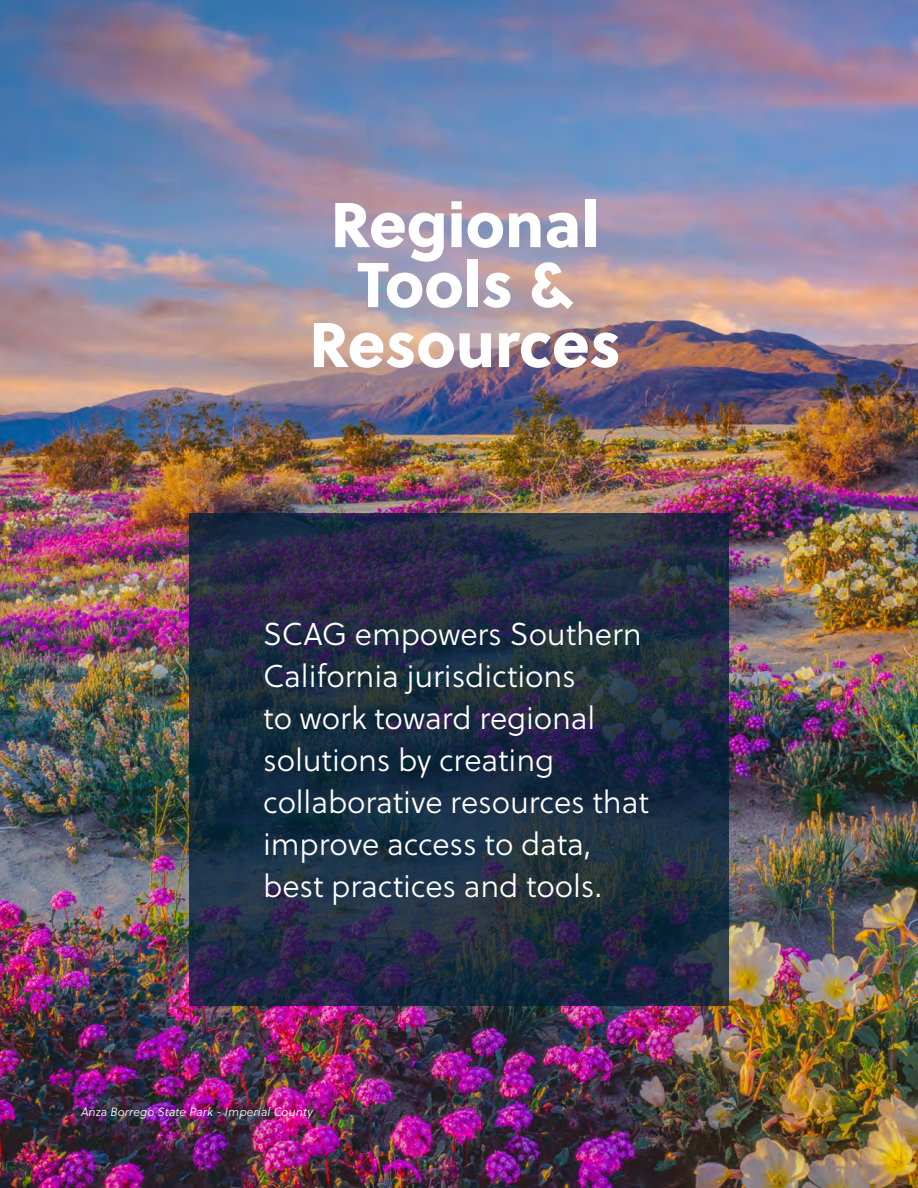
<style>
.page{position:relative;width:918px;height:1188px;background:#fff}
.page>*{position:absolute;margin:0;border:0;box-sizing:border-box;transform-origin:0 0}
.Section-_Title{font:63px/60px "Soleil Xb";color:#fff;text-align:center}
.Section-_Boxed_Copy{font:31.5px/42px "Soleil Lt";letter-spacing:-.005em;color:#fff}
.Photo_Caption__Left{font:italic 12px "Soleil Lt";letter-spacing:.01em;color:#fff}
</style>
<div class="page">
<img style="left:0;top:0;width:918px;height:1188px">
<svg style="left:189px;top:513px;width:540px;height:493px;background:#1e2b41"></svg>
<p class="Section-_Title" style="left:309px;top:191px;width:313px">Regional<br>Tools &amp;<br>Resources</p>
<p class="Section-_Boxed_Copy" style="left:263px;top:613px;width:387px">SCAG empowers Southern<br>California jurisdictions<br>to work toward regional solutions by creating collaborative resources that improve access to data, best practices and tools.</p>
<p class="Photo_Caption__Left" style="left:81px;top:1103px;width:234px">Anza Borrego State Park - Imperial County</p>
</div>
